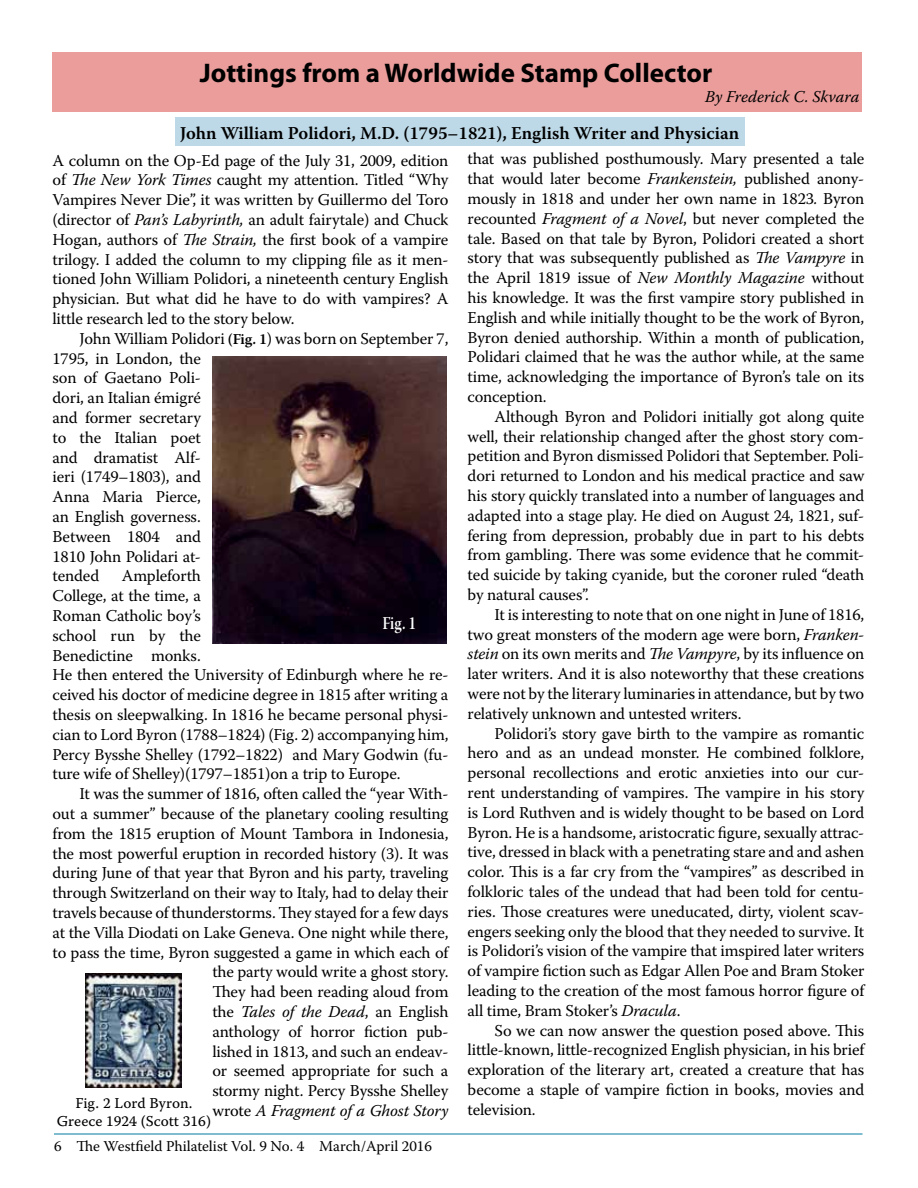
<style>
.page{position:relative;width:918px;height:1188px;background:#fff}
.page>*{position:absolute;margin:0;border:0;box-sizing:border-box;transform-origin:0 0}
.t1{font:700 27px "Myriad Pro";color:#000}
.t2{font:600 18px "Warnock Pro";color:#000}
.t3{font:18px "Warnock Pro Semibold Subh";color:#fff;scale:.85 1}
.t4{font:16.5px/19.8px "Warnock Pro";letter-spacing:-.01em;color:#000;text-align:justify}
.t5{font:italic 16.5px "Warnock Pro";color:#000}
.t6{font:15px "Warnock Pro";color:#000}
.t7{font:15px/18px "Warnock Pro Capt";color:#000;text-align:center}
.s1{font-style:italic}
.s2{font-weight:600;font-size:15px}
</style>
<div class="page">
<hr style="left:54px;top:1134px;width:808px;height:1px;background:#007aa0">
<div style="left:52px;top:52px;width:810px;height:59px;background:#ea9d9b"></div>
<div style="left:175px;top:117px;width:570px;height:29px;background:#bdd8e6"></div>
<img style="left:212px;top:357px;width:234px;height:286px">
<img style="left:86px;top:973px;width:96px;height:115px">
<h1 class="t1" style="left:200px;top:55px;width:514px">Jottings from a Worldwide Stamp Collector</h1>
<p class="t5" style="left:705px;top:86px;width:156px">By Frederick C. Skvara</p>
<p class="t2" style="left:180px;top:122px;width:561px">John William Polidori, M.D. (1795–1821), English Writer and Physician</p>
<p class="t4" style="left:52px;top:150px;width:398px">A column on the Op-Ed page of the July 31, 2009, edition of <span class="s1">The New York Times</span> caught my attention. Titled “Why Vampires Never Die”, it was written by Guillermo del Toro (director of <span class="s1">Pan’s Labyrinth,</span> an adult fairytale) and Chuck Hogan, authors of <span class="s1">The Strain,</span> the first book of a vampire trilogy. I added the column to my clipping file as it men&shy;tioned John William Polidori, a nineteenth century English physician. But what did he have to do with vampires? A little research led to the story below.</p>
<p class="t4" style="left:53px;top:328px;width:398px;text-align:left;text-indent:27px">John William Polidori <span class="s2">(Fig. 1</span>) was born on September 7,<br>1795, in London, the<br>son of Gaetano Poli-<br>dori, an Italian émigré<br>and former secretary<br>to the Italian poet<br>and dramatist Alf-<br>ieri (1749–1803), and<br>Anna Maria Pierce,<br>an English governess.<br>Between 1804 and<br>1810 John Polidari at-<br>tended</p>
<p class="t4" style="left:53px;top:566px;width:398px;text-align:left;text-indent:69px">Ampleforth<br>College, at the time, a<br>Roman Catholic boy’s<br>school run by the<br>Benedictine monks.<br>He then entered the University of Edinburgh where he re&shy;ceived his doctor of medicine degree in 1815 after writing a thesis on sleepwalking. In 1816 he became personal physi&shy;cian to Lord Byron (1788–1824) (Fig. 2) accompanying him, Percy Bysshe Shelley (1792–1822) and Mary Godwin (fu&shy;ture wife of Shelley)(1797–1851)on a trip to Europe.</p>
<p class="t4" style="left:53px;top:784px;width:398px;text-align:right">It was the summer of 1816, often called the “year With-<br>out a summer” because of the planetary cooling resulting from the 1815 eruption of Mount Tambora in Indonesia, the most powerful eruption in recorded history (3). It was during June of that year that Byron and his party, traveling through Switzerland on their way to Italy, had to delay their travels because of thunderstorms. They stayed for a few days at the Villa Diodati on Lake Geneva. One night while there, to pass the time, Byron suggested a game in which each of the party would write a ghost story.<br>They had been reading aloud from<br>the <span class="s1">Tales of the Dead</span>, an English<br>anthology of horror fiction pub-<br>lished in 1813, and such an endeav-<br>or seemed appropriate for such a<br>stormy night. Percy Bysshe Shelley<br>wrote <span class="s1">A Fragment of a Ghost Story</span></p>
<p class="t3" style="left:382px;top:612px;width:41px">Fig. 1</p>
<p class="t7" style="left:57px;top:1094px;width:156px">Fig. 2 Lord Byron.<br>Greece 1924 (Scott 316)</p>
<p class="t6" style="left:54px;top:1137px;width:379px">6 The Westfield Philatelist Vol. 9 No. 4 March/April 2016</p>
<p class="t4" style="left:468px;top:149px;width:398px">that was published posthumously. Mary presented a tale that would later become <span class="s1">Frankenstein,</span> published anony&shy;mously in 1818 and under her own name in 1823<span class="s1">.</span> Byron recounted <span class="s1">Fragment of a Novel</span>, but never completed the tale. Based on that tale by Byron, Polidori created a short story that was subsequently published as <span class="s1">The Vampyre</span> in the April 1819 issue of <span class="s1">New Monthly Magazine</span> without his knowledge. It was the first vampire story published in English and while initially thought to be the work of Byron, Byron denied authorship. Within a month of publication, Polidari claimed that he was the author while, at the same time, acknowledging the importance of Byron’s tale on its conception.</p>
<p class="t4" style="left:468px;top:406px;width:398px;text-indent:27px">Although Byron and Polidori initially got along quite well, their relationship changed after the ghost story com&shy;petition and Byron dismissed Polidori that September. Poli&shy;dori returned to London and his medical practice and saw his story quickly translated into a number of languages and adapted into a stage play. He died on August 24, 1821, suf&shy;fering from depression, probably due in part to his debts from gambling. There was some evidence that he commit&shy;ted suicide by taking cyanide, but the coroner ruled “death by natural causes”.</p>
<p class="t4" style="left:468px;top:604px;width:398px;text-indent:27px">It is interesting to note that on one night in June of 1816, two great monsters of the modern age were born, <span class="s1">Franken&shy;stein</span> on its own merits and <span class="s1">The Vampyre</span>, by its influence on later writers. And it is also noteworthy that these creations were not by the literary luminaries in attendance, but by two relatively unknown and untested writers.</p>
<p class="t4" style="left:468px;top:723px;width:398px;text-indent:27px">Polidori’s story gave birth to the vampire as romantic hero and as an undead monster. He combined folklore, personal recollections and erotic anxieties into our cur&shy;rent understanding of vampires. The vampire in his story is Lord Ruthven and is widely thought to be based on Lord Byron. He is a handsome, aristocratic figure, sexually attrac&shy;tive, dressed in black with a penetrating stare and and ashen color. This is a far cry from the “vampires” as described in folkloric tales of the undead that had been told for centu&shy;ries. Those creatures were uneducated, dirty, violent scav&shy;engers seeking only the blood that they needed to survive. It is Polidori’s vision of the vampire that imspired later writers of vampire fiction such as Edgar Allen Poe and Bram Stoker leading to the creation of the most famous horror figure of all time, Bram Stoker’s <span class="s1">Dracula</span>.</p>
<p class="t4" style="left:468px;top:1020px;width:398px;text-indent:27px">So we can now answer the question posed above. This little-known, little-recognized English physician, in his brief exploration of the literary art, created a creature that has become a staple of vampire fiction in books, movies and television.</p>
</div>
